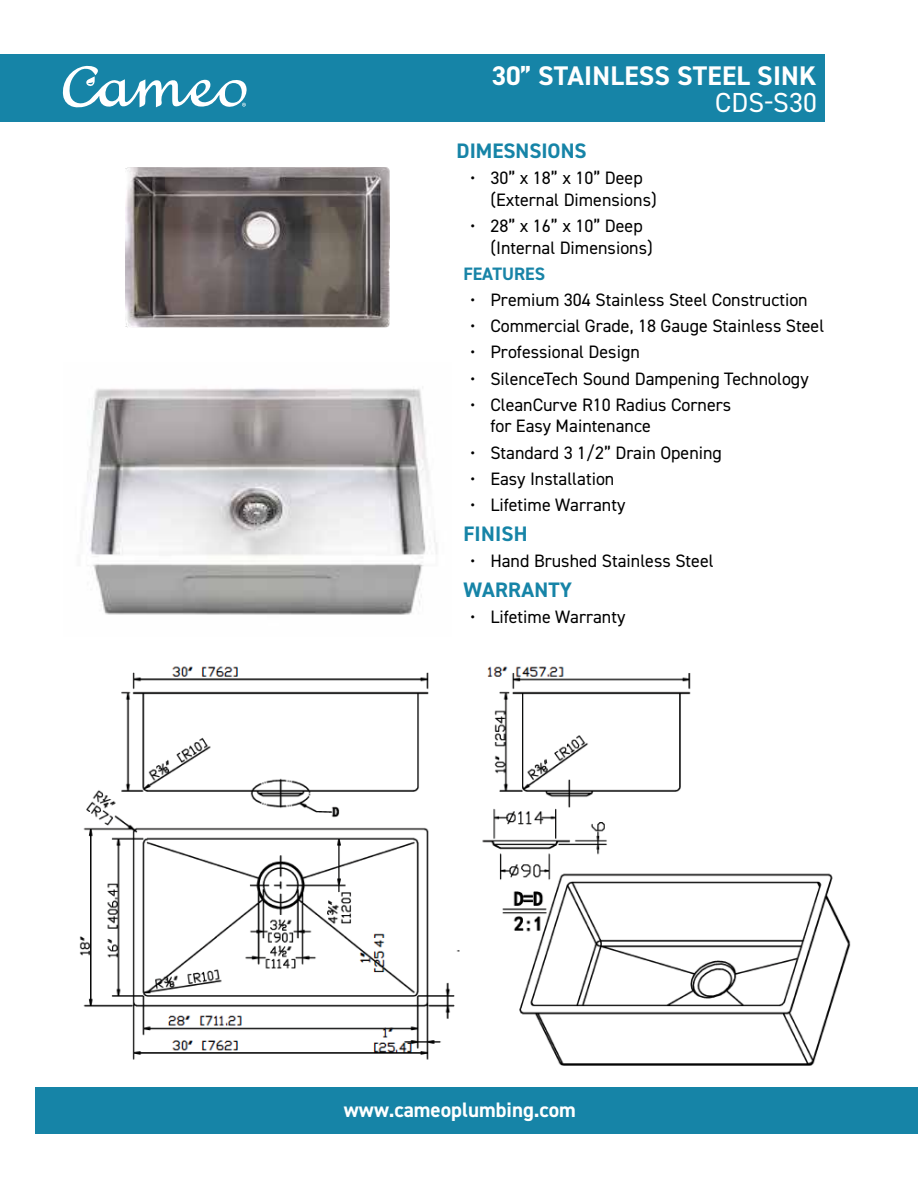
<style>
.page{position:relative;width:918px;height:1188px;background:#fff}
.page>*{position:absolute;margin:0;border:0;box-sizing:border-box;transform-origin:0 0}
.t1{font:27.6px "DIN2014";letter-spacing:.01em;color:#fff}
.t2{font:700 27px "DIN2014";letter-spacing:.01em;color:#fff}
.t3{font:700 21px "DIN2014";letter-spacing:.005em;color:#1684a7}
.t4{font:700 21px "DIN2014";color:#fff}
.t5{font:18px/21.6px "DIN2014";color:#000}
.t6{font:700 18px "DIN2014";color:#1884a7}
</style>
<div class="page">
<div style="left:0;top:54px;width:824px;height:68px;background:#1684a7"></div>
<div style="left:35px;top:1088px;width:883px;height:46px;background:#1684a7"></div>
<svg style="left:63px;top:66px;width:184px;height:41px"></svg>
<img style="left:125px;top:167px;width:264px;height:161px">
<img style="left:79px;top:666px;width:772px;height:400px">
<img style="left:87px;top:388px;width:350px;height:227px">
<p class="t2" style="left:492px;top:58px;width:326px">30” STAINLESS STEEL SINK</p>
<p class="t1" style="left:715px;top:85px;width:103px">CDS-S30</p>
<p class="t3" style="left:457px;top:137px;width:131px">DIMESNSIONS</p>
<p class="t5" style="left:490px;top:167px;width:168px;text-indent:-20px">• 30” x 18” x 10” Deep (External Dimensions)</p>
<p class="t5" style="left:490px;top:215px;width:164px;text-indent:-20px">• 28” x 16” x 10” Deep (Internal Dimensions)</p>
<p class="t6" style="left:463px;top:262px;width:83px">FEATURES</p>
<p class="t5" style="left:470px;top:289px;width:339px">• Premium 304 Stainless Steel Construction</p>
<p class="t5" style="left:470px;top:315px;width:356px">• Commercial Grade, 18 Gauge Stainless Steel</p>
<p class="t5" style="left:470px;top:341px;width:171px">• Professional Design</p>
<p class="t5" style="left:470px;top:367px;width:340px">• SilenceTech Sound Dampening Technology</p>
<p class="t5" style="left:490px;top:394px;width:242px;text-indent:-20px">• CleanCurve R10 Radius Corners for Easy Maintenance</p>
<p class="t5" style="left:470px;top:441px;width:253px">• Standard 3 1/2” Drain Opening</p>
<p class="t5" style="left:470px;top:468px;width:146px">• Easy Installation</p>
<p class="t5" style="left:470px;top:494px;width:157px">• Lifetime Warranty</p>
<p class="t3" style="left:463px;top:520px;width:66px">FINISH</p>
<p class="t5" style="left:470px;top:550px;width:245px">• Hand Brushed Stainless Steel</p>
<p class="t3" style="left:463px;top:576px;width:110px">WARRANTY</p>
<p class="t5" style="left:470px;top:606px;width:157px">• Lifetime Warranty</p>
<p class="t4" style="left:344px;top:1095px;width:234px">www.cameoplumbing.com</p>
</div>
